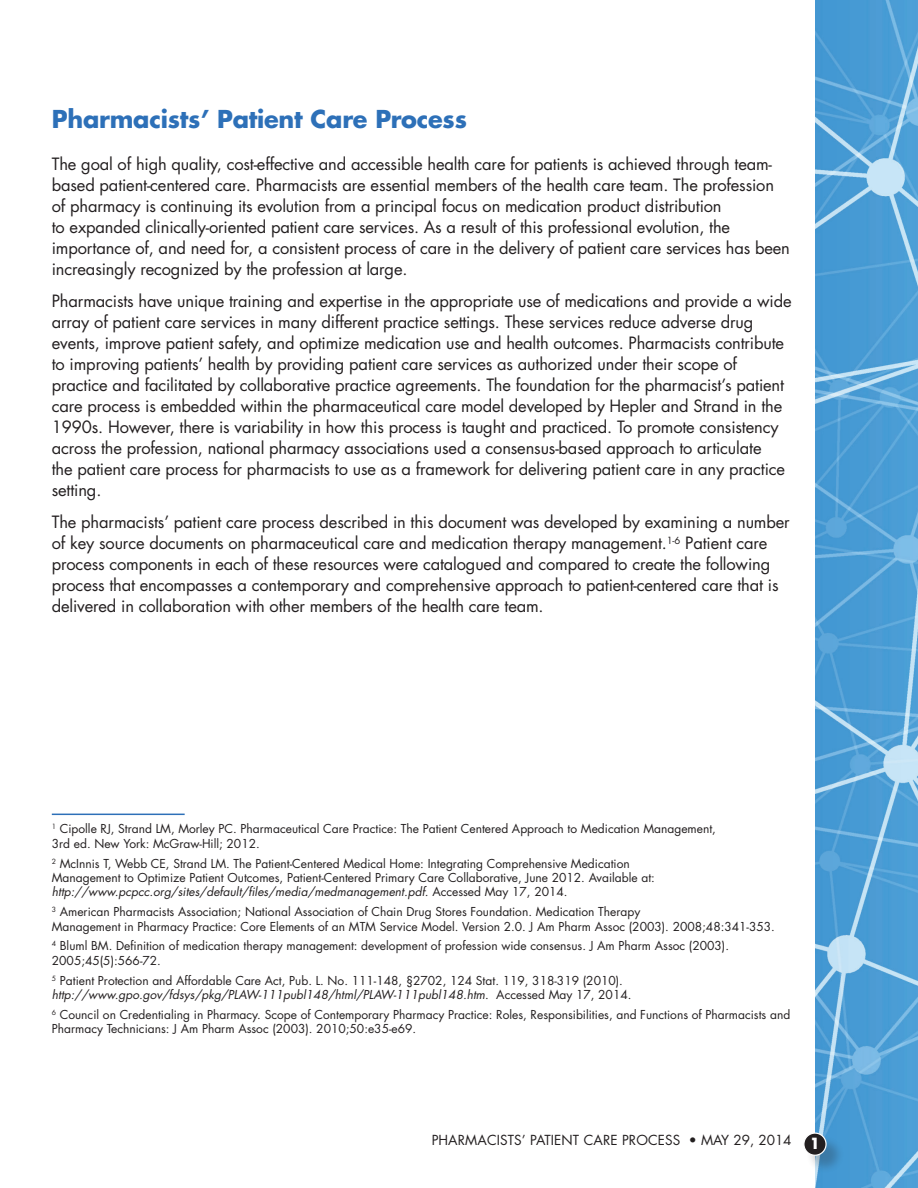
<style>
.page{position:relative;width:918px;height:1188px;background:#fff}
.page>*{position:absolute;margin:0;border:0;box-sizing:border-box;transform-origin:0 0}
.t1{font:700 24px "Futura Std";letter-spacing:-.01em;color:#2d70b8}
.t2{font:16.5px/21px "Futura Std";letter-spacing:-.01em;color:#231f20}
.t3{font:13.5px "Futura Std";letter-spacing:.01em;color:#231f20}
.t4{font:12px/14.4px "Futura Std";color:#231f20}
.s1{font-style:italic}
.s2{font-weight:700;font-size:15px;color:#fff}
</style>
<div class="page">
<img style="left:815px;top:0;width:103px;height:1188px">
<div style="left:806px;top:1135px;width:39px;height:39px;background:#231f20;opacity:.25"></div>
<div style="left:804px;top:1133px;width:22px;height:22px;background:#231f20;border-radius:50%"></div>
<div style="left:803px;top:1132px;width:24px;height:24px;border:1px solid #fff;border-radius:50%"></div>
<hr style="left:52px;top:814px;width:133px;height:1px;background:#2d70b8">
<h1 class="t1" style="left:52px;top:103px;width:417px">Pharmacists’ Patient Care Process</h1>
<p class="t2" style="left:52px;top:154px;width:740px">The goal of high quality, cost-effective and accessible health care for patients is achieved through team&shy;based patient-centered care. Pharmacists are essential members of the health care team. The profession of pharmacy is continuing its evolution from a principal focus on medication product distribution<br>to expanded clinically-oriented patient care services. As a result of this professional evolution, the importance of, and need for, a consistent process of care in the delivery of patient care services has been increasingly recognized by the profession at large.</p>
<p class="t2" style="left:52px;top:291px;width:741px">Pharmacists have unique training and expertise in the appropriate use of medications and provide a wide array of patient care services in many different practice settings. These services reduce adverse drug events, improve patient safety, and optimize medication use and health outcomes. Pharmacists contribute to improving patients’ health by providing patient care services as authorized under their scope of practice and facilitated by collaborative practice agreements. The foundation for the pharmacist’s patient care process is embedded within the pharmaceutical care model developed by Hepler and Strand in the 1990s. However, there is variability in how this process is taught and practiced. To promote consistency across the profession, national pharmacy associations used a consensus-based approach to articulate<br>the patient care process for pharmacists to use as a framework for delivering patient care in any practice setting.</p>
<p class="t2" style="left:52px;top:512px;width:739px">The pharmacists’ patient care process described in this document was developed by examining a number of key source documents on pharmaceutical care and medication therapy management.<sup>1-6</sup> Patient care process components in each of these resources were catalogued and compared to create the following process that encompasses a contemporary and comprehensive approach to patient-centered care that is delivered in collaboration with other members of the health care team.</p>
<p class="t4" style="left:52px;top:822px;width:666px"><sup>1</sup> Cipolle RJ, Strand LM, Morley PC. Pharmaceutical Care Practice: The Patient Centered Approach to Medication Management,<br>3rd ed. New York: McGraw-Hill; 2012.</p>
<p class="t4" style="left:52px;top:856px;width:605px"><sup>2</sup> McInnis T, Webb CE, Strand LM. The Patient-Centered Medical Home: Integrating Comprehensive Medication<br>Management to Optimize Patient Outcomes, Patient-Centered Primary Care Collaborative, June 2012. Available at: <span class="s1">http://www.pcpcc.org/sites/default/files/media/medmanagement.pdf.</span> Accessed May 17, 2014.</p>
<p class="t4" style="left:52px;top:905px;width:725px"><sup>3</sup> American Pharmacists Association; National Association of Chain Drug Stores Foundation. Medication Therapy<br>Management in Pharmacy Practice: Core Elements of an MTM Service Model. Version 2.0. J Am Pharm Assoc (2003). 2008;48:341-353.</p>
<p class="t4" style="left:52px;top:939px;width:679px"><sup>4</sup> Bluml BM. Definition of medication therapy management: development of profession wide consensus. J Am Pharm Assoc (2003).<br>2005;45(5):566-72.</p>
<p class="t4" style="left:52px;top:973px;width:581px"><sup>5</sup> Patient Protection and Affordable Care Act, Pub. L. No. 111-148, §2702, 124 Stat. 119, 318-319 (2010). <span class="s1">http://www.gpo.gov/fdsys/pkg/PLAW-111publ148/html/PLAW-111publ148.htm</span>. Accessed May 17, 2014.</p>
<p class="t4" style="left:52px;top:1007px;width:740px"><sup>6</sup> Council on Credentialing in Pharmacy. Scope of Contemporary Pharmacy Practice: Roles, Responsibilities, and Functions of Pharmacists and<br>Pharmacy Technicians: J Am Pharm Assoc (2003). 2010;50:e35-e69.</p>
<p class="t3" style="left:432px;top:1132px;width:390px">PHARMACISTS’ PATIENT CARE PROCESS • MAY 29, 2014 <span class="s2">1</span></p>
</div>
